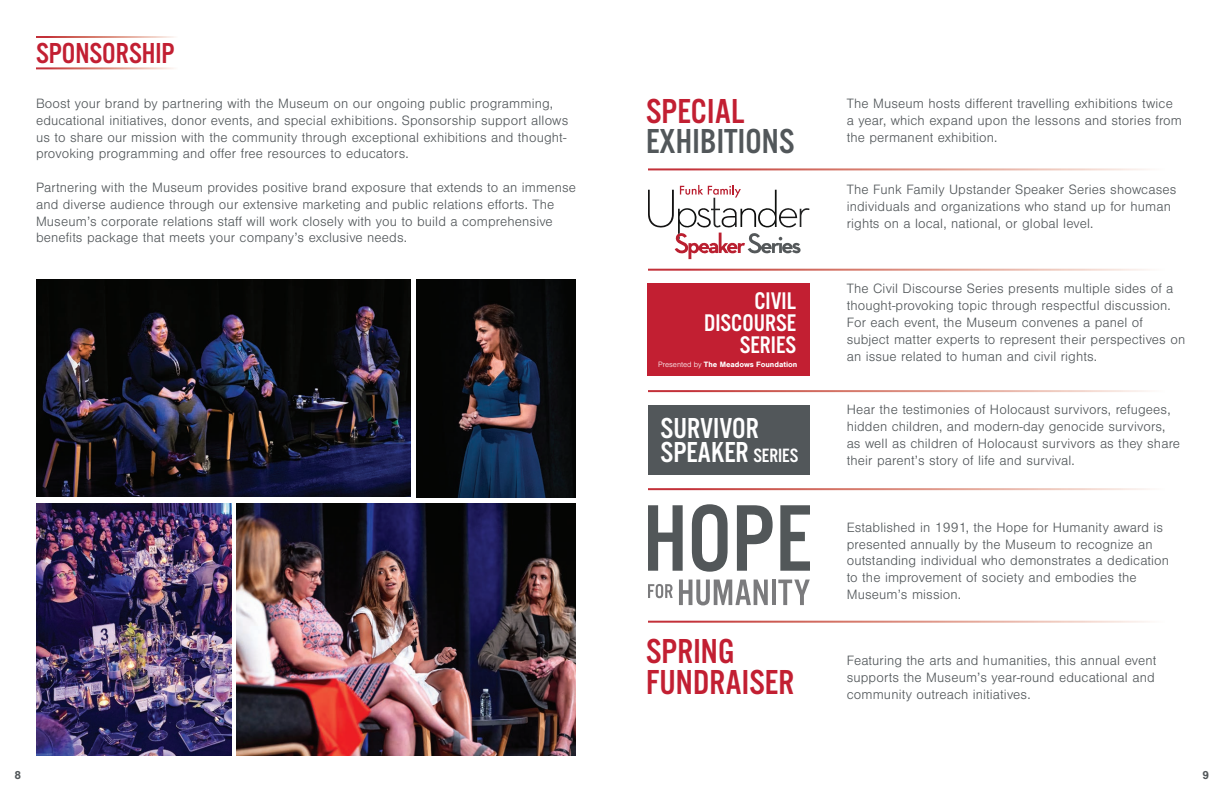
<style>
.page{position:relative;width:1224px;height:792px;background:#fff}
.page>*{position:absolute;margin:0;border:0;box-sizing:border-box;transform-origin:0 0}
.t1{font:36px/31px "Alternate Got No 3 D";letter-spacing:.005em;color:#c21f32}
.t2{font:36px "Alternate Got No 3 D";letter-spacing:.005em;color:#52575a}
.t3{font:30px/24px "Alternate Got No 3 D";color:#fff}
.t4{font:30px "Alternate Got No 3 D";color:#c21f32}
.t5{font:25px/22px "Alternate Got No 3 D";color:#fff;text-align:right}
.t6{font:300 14px/16.8px "Nimbus San";letter-spacing:.01em;color:#52575a}
.t7{font:700 12px "Nimbus San";color:#52575a}
.t8{font:700 8px "Nimbus San";letter-spacing:-.005em;color:#fff}
.s1{font-weight:300}
.s2{font-size:20px}
</style>
<div class="page">
<img style="left:36px;top:279px;width:374px;height:218px">
<img style="left:416px;top:279px;width:160px;height:219px">
<img style="left:237px;top:503px;width:339px;height:253px">
<img style="left:36px;top:503px;width:195px;height:253px">
<svg style="left:648px;top:185px;width:162px;height:74px"></svg>
<div style="left:648px;top:284px;width:162px;height:92px;background:#c21f32"></div>
<div style="left:648px;top:405px;width:162px;height:70px;background:#52575a"></div>
<svg style="left:648px;top:584px;width:25px;height:14px"></svg>
<svg style="left:679px;top:580px;width:89px;height:25px"></svg>
<hr style="left:772px;top:580px;width:4px;height:25px;background:#7b7b7d">
<svg style="left:778px;top:580px;width:32px;height:25px"></svg>
<svg style="left:648px;top:505px;width:35px;height:66px"></svg>
<svg style="left:692px;top:504px;width:36px;height:68px"></svg>
<svg style="left:737px;top:505px;width:36px;height:66px"></svg>
<svg style="left:780px;top:505px;width:30px;height:66px"></svg>
<h2 class="t4" style="left:36px;top:38px;width:140px">SPONSORSHIP</h2>
<p class="t6" style="left:36px;top:95px;width:534px">Boost your brand by partnering with the Museum on our ongoing public programming, educational initiatives, donor events, and special exhibitions. Sponsorship support allows us to share our mission with the community through exceptional exhibitions and thought&shy;provoking programming and offer free resources to educators.</p>
<p class="t6" style="left:36px;top:179px;width:542px">Partnering with the Museum provides positive brand exposure that extends to an immense and diverse audience through our extensive marketing and public relations efforts. The Museum’s corporate relations staff will work closely with you to build a comprehensive benefits package that meets your company’s exclusive needs.</p>
<h1 class="t1" style="left:646px;top:95px;width:100px">SPECIAL</h1>
<h1 class="t2" style="left:646px;top:122px;width:150px">EXHIBITIONS</h1>
<h3 class="t5" style="left:704px;top:290px;width:93px">CIVIL<br>DISCOURSE<br>SERIES</h3>
<p class="t8" style="left:658px;top:360px;width:141px"><span class="s1">Presented by</span> The Meadows Foundation</p>
<h2 class="t3" style="left:661px;top:416px;width:139px">SURVIVOR<br>SPEAKER <span class="s2">SERIES</span></h2>
<h1 class="t1" style="left:646px;top:636px;width:150px">SPRING<br>FUNDRAISER</h1>
<p class="t6" style="left:847px;top:95px;width:337px">The Museum hosts different travelling exhibitions twice a year, which expand upon the lessons and stories from the permanent exhibition.</p>
<p class="t6" style="left:847px;top:182px;width:331px">The Funk Family Upstander Speaker Series showcases individuals and organizations who stand up for human rights on a local, national, or global level.</p>
<p class="t6" style="left:847px;top:281px;width:340px">The Civil Discourse Series presents multiple sides of a thought-provoking topic through respectful discussion.<br>For each event, the Museum convenes a panel of subject matter experts to represent their perspectives on an issue related to human and civil rights.</p>
<p class="t6" style="left:847px;top:402px;width:335px">Hear the testimonies of Holocaust survivors, refugees, hidden children, and modern-day genocide survivors, as well as children of Holocaust survivors as they share their parent’s story of life and survival.</p>
<p class="t6" style="left:847px;top:519px;width:324px">Established in 1991, the Hope for Humanity award is presented annually by the Museum to recognize an outstanding individual who demonstrates a dedication to the improvement of society and embodies the Museum’s mission.</p>
<p class="t6" style="left:847px;top:653px;width:311px;text-align:justify">Featuring the arts and humanities, this annual event supports the Museum’s year-round educational and community outreach initiatives.</p>
<p class="t7" style="left:15px;top:768px;width:8px">8</p>
<p class="t7" style="left:1203px;top:768px;width:8px">9</p>
</div>
